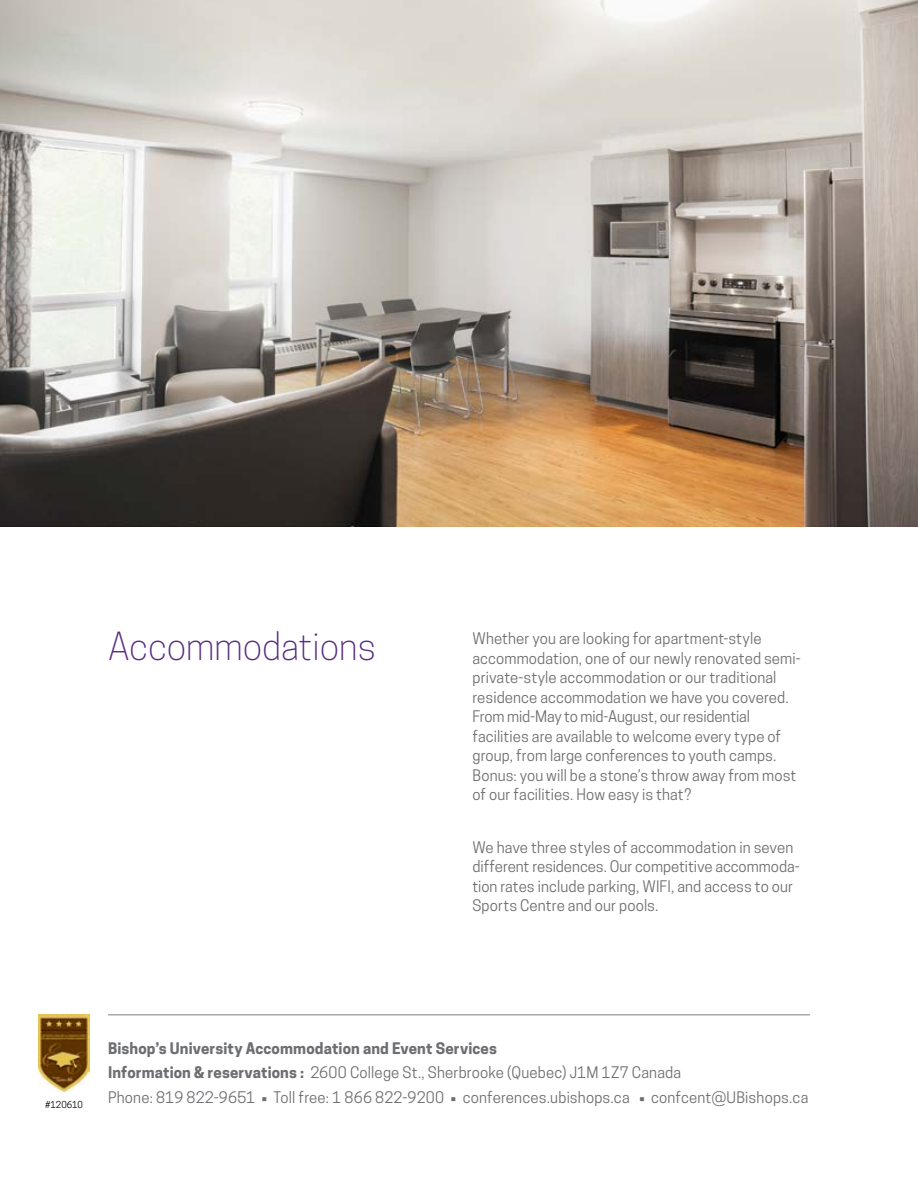
<style>
.page{position:relative;width:918px;height:1188px;background:#fff}
.page>*{position:absolute;margin:0;border:0;box-sizing:border-box;transform-origin:0 0}
.t1{font:300 36px "Cooper Hewitt";color:#572b7e}
.t2{font:15px/19.5px "Cooper Hewitt";letter-spacing:.005em;color:#6d6e71}
.t3{font:9px "Cooper Hewitt";color:#000}
.s1{font-weight:700}
</style>
<div class="page">
<hr style="left:108px;top:1014px;width:702px;height:2px;background:#a7a9ac">
<img style="left:0;top:0;width:918px;height:526px">
<img style="left:39px;top:1014px;width:50px;height:77px">
<h1 class="t1" style="left:108px;top:626px;width:270px">Accommodations</h1>
<p class="t2" style="left:472px;top:629px;width:330px">Whether you are looking for apartment-style accommodation, one of our newly renovated semi&shy;private-style accommodation or our traditional residence accommodation we have you covered.<br>From mid-May to mid-August, our residential facilities are available to welcome every type of group, from large conferences to youth camps.<br>Bonus: you will be a stone’s throw away from most of our facilities. How easy is that?</p>
<p class="t2" style="left:472px;top:838px;width:329px">We have three styles of accommodation in seven different residences. Our competitive accommoda&shy;tion rates include parking, WIFI, and access to our Sports Centre and our pools.</p>
<p class="t3" style="left:45px;top:1099px;width:39px">#120610</p>
<p class="t2" style="left:108px;top:1036px;width:702px;line-height:24.8px"><span class="s1">Bishop’s University Accommodation and Event Services<br>Information &amp; reservations :</span> 2600 College St., Sherbrooke (Quebec) J1M 1Z7 Canada<br>Phone: 819 822-9651 • Toll free: 1 866 822-9200 • conferences.ubishops.ca • confcent@UBishops.ca</p>
</div>
